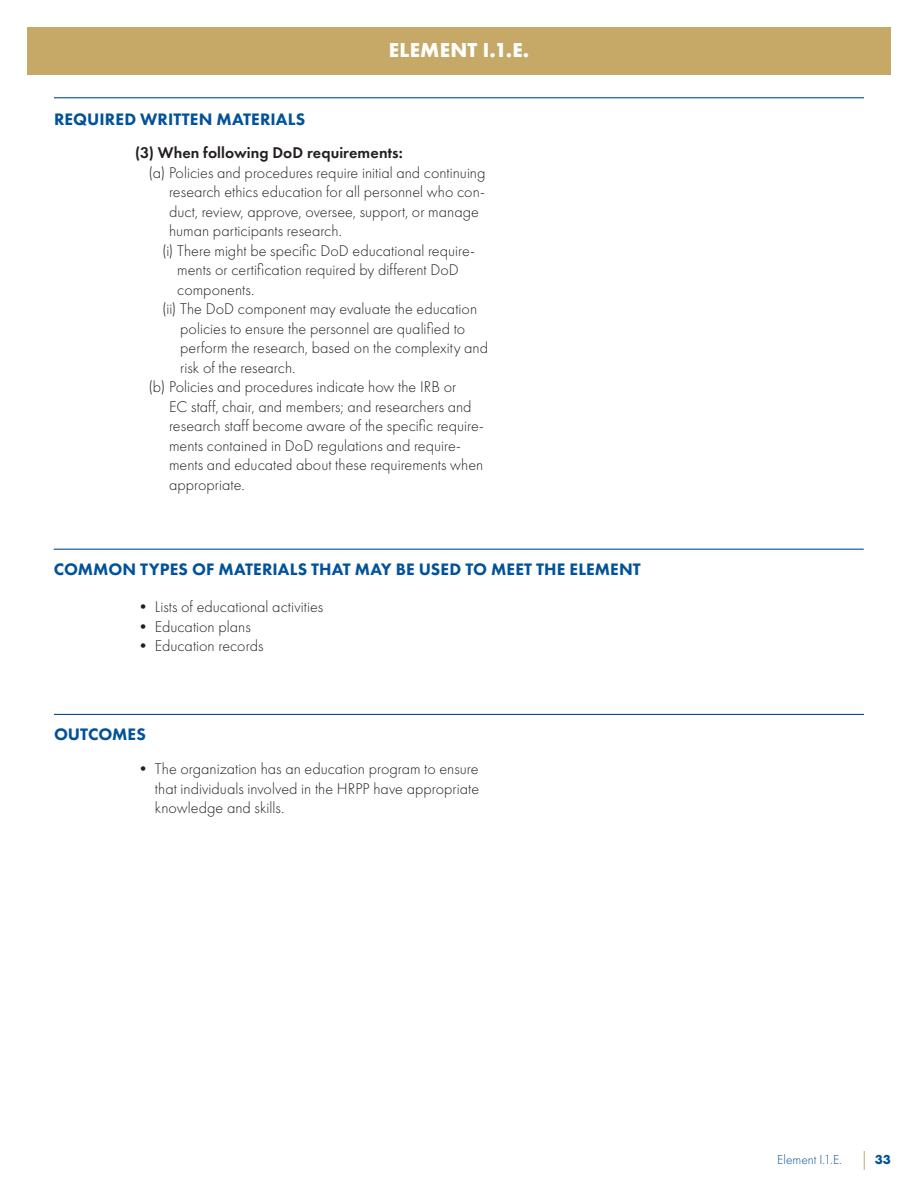
<style>
.page{position:relative;width:918px;height:1188px;background:#fff}
.page>*{position:absolute;margin:0;border:0;box-sizing:border-box;transform-origin:0 0}
.Page_Header{font:700 21px "Futura PT";letter-spacing:.015em;color:#fff}
.t1{font:800 17.25px "Futura PT";letter-spacing:.005em;color:#01529a}
.t2{font:300 16.2px/19.5px "Futura PT";color:#231f20}
.t3{font:600 16.2px "Futura PT";letter-spacing:.005em;color:#231f20}
.t4{font:300 13.5px "Futura PT";color:#01529a}
.t5{font:700 13.5px "Futura PT";color:#01529a}
</style>
<div class="page">
<svg style="left:864px;top:1151px;width:1px;height:19px"></svg>
<hr style="left:54px;top:97px;width:810px;height:1px;background:#01529a">
<div style="left:27px;top:27px;width:864px;height:47px;background:#c6a967"></div>
<hr style="left:54px;top:549px;width:810px;height:1px;background:#01529a">
<hr style="left:54px;top:714px;width:810px;height:1px;background:#01529a">
<p class="Page_Header" style="left:389px;top:37px;width:142px">ELEMENT I.1.E.</p>
<p class="t1" style="left:54px;top:108px;width:253px">REQUIRED WRITTEN MATERIALS</p>
<p class="t3" style="left:135px;top:143px;width:269px">(3) When following DoD requirements:</p>
<p class="t2" style="left:169px;top:163px;width:318px;text-indent:-20px">(a) Policies and procedures require initial and continuing research ethics education for all personnel who con&shy;duct, review, approve, oversee, support, or manage human participants research.</p>
<p class="t2" style="left:177px;top:241px;width:299px;text-indent:-15px">(i) There might be specific DoD educational require&shy;ments or certification required by different DoD components.</p>
<p class="t2" style="left:180px;top:299px;width:309px;text-indent:-18px">(ii) The DoD component may evaluate the education policies to ensure the personnel are qualified to perform the research, based on the complexity and risk of the research.</p>
<p class="t2" style="left:169px;top:377px;width:316px;text-indent:-20px">(b) Policies and procedures indicate how the IRB or<br>EC staff, chair, and members; and researchers and research staff become aware of the specific require&shy;ments contained in DoD regulations and require&shy;ments and educated about these requirements when appropriate.</p>
<p class="t1" style="left:54px;top:558px;width:589px">COMMON TYPES OF MATERIALS THAT MAY BE USED TO MEET THE ELEMENT</p>
<p class="t2" style="left:135px;top:597px;width:190px">• Lists of educational activities</p>
<p class="t2" style="left:135px;top:617px;width:117px">• Education plans</p>
<p class="t2" style="left:135px;top:636px;width:130px">• Education records</p>
<p class="t1" style="left:54px;top:724px;width:93px">OUTCOMES</p>
<p class="t2" style="left:155px;top:759px;width:326px;text-align:justify;text-indent:-20px">• The organization has an education program to ensure that individuals involved in the HRPP have appropriate knowledge and skills.</p>
<p class="t4" style="left:777px;top:1152px;width:66px">Element I.1.E.</p>
<p class="t5" style="left:875px;top:1151px;width:18px">33</p>
</div>
